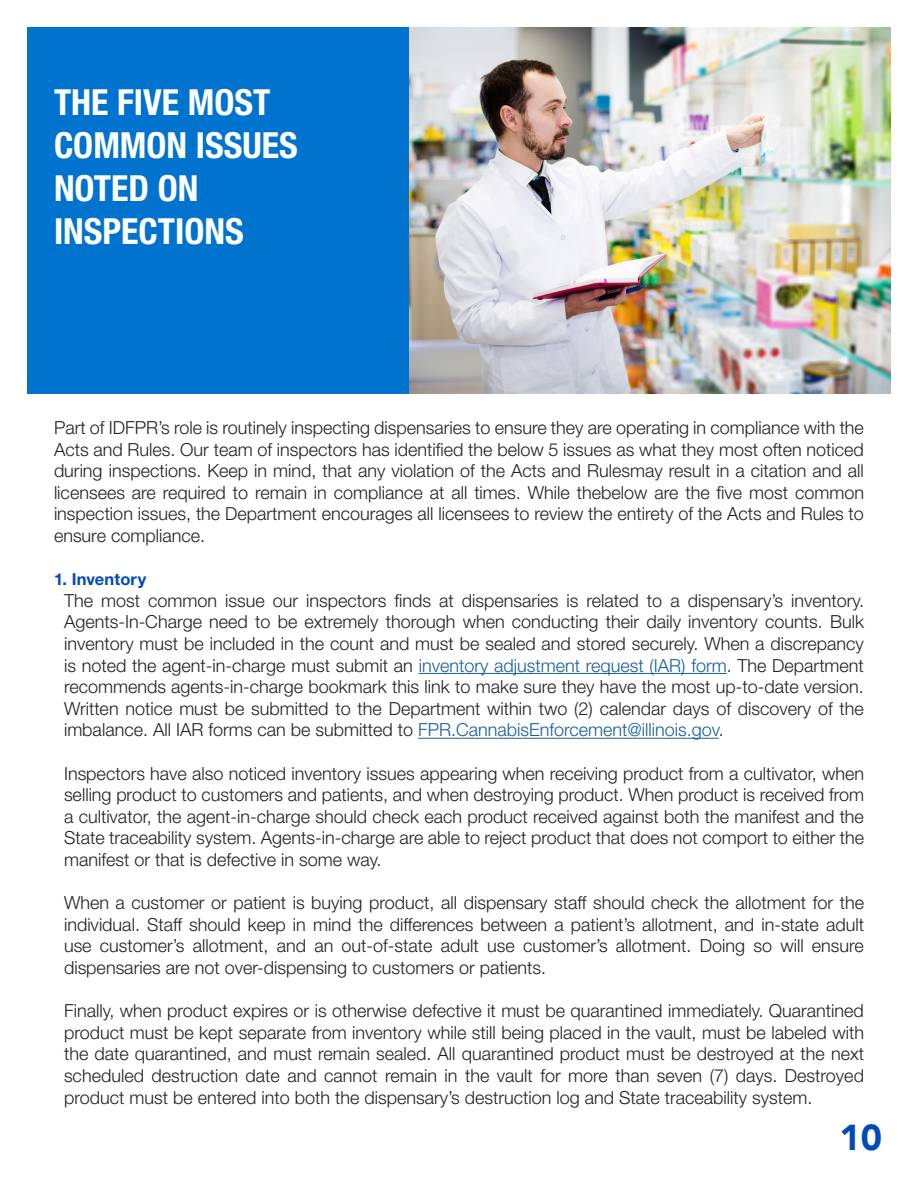
<style>
.page{position:relative;width:918px;height:1188px;background:#fff}
.page>*{position:absolute;margin:0;border:0;box-sizing:border-box;transform-origin:0 0}
.t1{font:700 condensed 36px/43.2px "Helvetica Neue LT Std";color:#fff}
.t2{font:900 36px "Avenir";color:#004aba}
.t3{font:300 18px/21.6px "Helvetica Neue LT Std";color:#231f20;text-align:justify}
.t4{font:700 16.5px "Helvetica Neue LT Std";letter-spacing:.01em;color:#004aba}
.s1{color:#175d9e}
</style>
<div class="page">
<div style="left:27px;top:27px;width:480px;height:366px;background:#0073ce"></div>
<img style="left:410px;top:27px;width:481px;height:366px">
<hr style="left:419px;top:673px;width:308px;height:1px;background:#175d9e">
<hr style="left:418px;top:738px;width:301px;height:1px;background:#175d9e">
<p class="t1" style="left:54px;top:80px;width:245px">THE FIVE MOST<br>COMMON ISSUES<br>NOTED ON<br>INSPECTIONS</p>
<p class="t3" style="left:54px;top:416px;width:812px">Part of IDFPR’s role is routinely inspecting dispensaries to ensure they are operating in compliance with the Acts and Rules. Our team of inspectors has identified the below 5 issues as what they most often noticed during inspections. Keep in mind, that any violation of the Acts and Rulesmay result in a citation and all licensees are required to remain in compliance at all times. While thebelow are the five most common inspection issues, the Department encourages all licensees to review the entirety of the Acts and Rules to ensure compliance.</p>
<p class="t4" style="left:54px;top:569px;width:94px">1. Inventory</p>
<p class="t3" style="left:64px;top:589px;width:802px">The most common issue our inspectors finds at dispensaries is related to a dispensary’s inventory.<br>Agents-In-Charge need to be extremely thorough when conducting their daily inventory counts. Bulk inventory must be included in the count and must be sealed and stored securely. When a discrepancy is noted the agent-in-charge must submit an <span class="s1">inventory adjustment request (IAR) form</span>. The Department recommends agents-in-charge bookmark this link to make sure they have the most up-to-date version.<br>Written notice must be submitted to the Department within two (2) calendar days of discovery of the imbalance. All IAR forms can be submitted to <span class="s1">FPR.CannabisEnforcement@illinois.gov</span>.</p>
<p class="t3" style="left:64px;top:762px;width:802px">Inspectors have also noticed inventory issues appearing when receiving product from a cultivator, when selling product to customers and patients, and when destroying product. When product is received from a cultivator, the agent-in-charge should check each product received against both the manifest and the State traceability system. Agents-in-charge are able to reject product that does not comport to either the manifest or that is defective in some way.</p>
<p class="t3" style="left:64px;top:892px;width:802px">When a customer or patient is buying product, all dispensary staff should check the allotment for the individual. Staff should keep in mind the differences between a patient’s allotment, and in-state adult use customer’s allotment, and an out-of-state adult use customer’s allotment. Doing so will ensure dispensaries are not over-dispensing to customers or patients.</p>
<p class="t3" style="left:64px;top:1000px;width:802px">Finally, when product expires or is otherwise defective it must be quarantined immediately. Quarantined product must be kept separate from inventory while still being placed in the vault, must be labeled with the date quarantined, and must remain sealed. All quarantined product must be destroyed at the next scheduled destruction date and cannot remain in the vault for more than seven (7) days. Destroyed product must be entered into both the dispensary’s destruction log and State traceability system.</p>
<h1 class="t2" style="left:839px;top:1106px;width:44px">10</h1>
</div>
